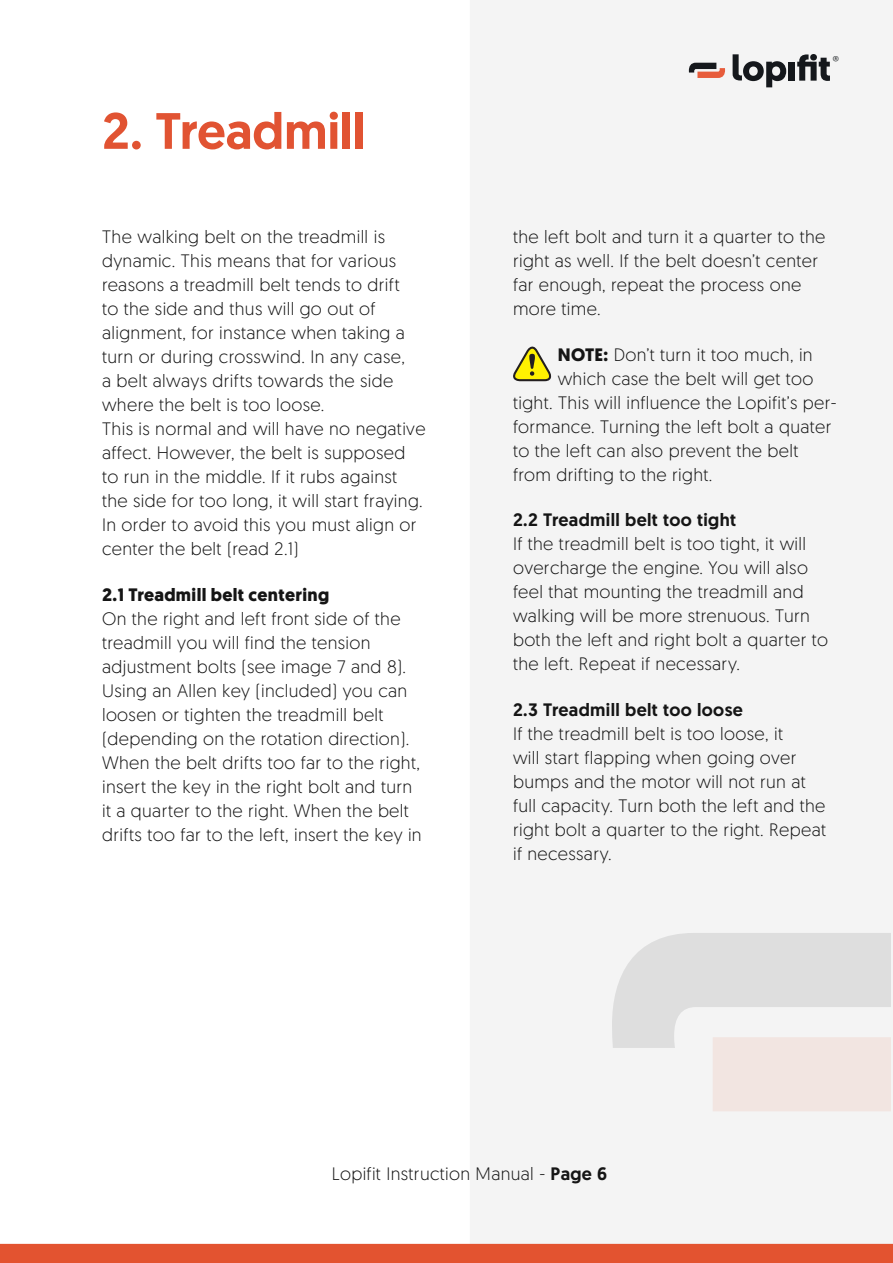
<style>
.page{position:relative;width:893px;height:1263px;background:#fff}
.page>*{position:absolute;margin:0;border:0;box-sizing:border-box;transform-origin:0 0}
.Titel{font:500 51px "Geomanist";color:#e15332}
.Paragraaf{font:300 18px/24px "Geomanist";letter-spacing:.02em;color:#151515}
.Paragraaf-2{font:500 18px "Geomanist";letter-spacing:.02em;color:#151515}
.Paragraaf-3{font:700 18px "Geomanist";letter-spacing:.02em;color:#151515}
.t1{font:300 13.5px "Geomanist";color:#292d2f}
.s1{font-weight:700}
.s2{font-weight:500}
</style>
<div class="page">
<div style="left:470px;top:0;width:423px;height:1263px;background:#f4f4f4"></div>
<div style="left:0;top:1244px;width:893px;height:19px;background:#e35330"></div>
<div style="left:789px;top:62px;width:6px;height:19px;background:#15181c"></div>
<svg style="left:797px;top:54px;width:33px;height:27px"></svg>
<svg style="left:733px;top:54px;width:53px;height:33px"></svg>
<svg style="left:689px;top:63px;width:36px;height:15px"></svg>
<svg style="left:612px;top:933px;width:279px;height:178px"></svg>
<svg style="left:513px;top:346px;width:39px;height:36px"></svg>
<p class="Titel" style="left:102px;top:97px;width:265px">2. Treadmill</p>
<p class="Paragraaf" style="left:102px;top:224px;width:304px">The walking belt on the treadmill is dynamic. This means that for various reasons a treadmill belt tends to drift to the side and thus will go out of alignment, for instance when taking a turn or during crosswind. In any case, a belt always drifts towards the side where the belt is too loose.</p>
<p class="Paragraaf" style="left:102px;top:416px;width:325px">This is normal and will have no negative affect. However, the belt is supposed to run in the middle. If it rubs against the side for too long, it will start fraying.<br>In order to avoid this you must align or center the belt (read 2.1)</p>
<p class="Paragraaf-3" style="left:102px;top:582px;width:229px">2.1 Treadmill belt centering</p>
<p class="Paragraaf" style="left:102px;top:606px;width:321px">On the right and left front side of the treadmill you will find the tension adjustment bolts (see image 7 and 8).<br>Using an Allen key (included) you can loosen or tighten the treadmill belt (depending on the rotation direction).<br>When the belt drifts too far to the right, insert the key in the right bolt and turn it a quarter to the right. When the belt drifts too far to the left, insert the key in</p>
<p class="t1" style="left:833px;top:52px;width:8px">®</p>
<p class="Paragraaf" style="left:513px;top:224px;width:314px">the left bolt and turn it a quarter to the right as well. If the belt doesn’t center far enough, repeat the process one more time.</p>
<p class="Paragraaf" style="left:558px;top:342px;width:257px"><span class="s1">NOTE:</span> Don’t turn it too much, in</p>
<p class="Paragraaf" style="left:558px;top:366px;width:257px">which case the belt will get too</p>
<p class="Paragraaf" style="left:513px;top:390px;width:325px">tight. This will influence the Lopifit’s per-</p>
<p class="Paragraaf" style="left:513px;top:414px;width:320px">formance. Turning the left bolt a quater</p>
<p class="Paragraaf" style="left:513px;top:438px;width:287px">to the left can also prevent the belt</p>
<p class="Paragraaf" style="left:513px;top:462px;width:201px">from drifting to the right.</p>
<p class="Paragraaf-2" style="left:513px;top:508px;width:225px">2.2 Treadmill belt too tight</p>
<p class="Paragraaf" style="left:513px;top:531px;width:317px">If the treadmill belt is too tight, it will overcharge the engine. You will also feel that mounting the treadmill and walking will be more strenuous. Turn both the left and right bolt a quarter to the left. Repeat if necessary.</p>
<p class="Paragraaf-2" style="left:513px;top:698px;width:231px">2.3 Treadmill belt too loose</p>
<p class="Paragraaf" style="left:513px;top:721px;width:314px">If the treadmill belt is too loose, it<br>will start flapping when going over bumps and the motor will not run at full capacity. Turn both the left and the right bolt a quarter to the right. Repeat if necessary.</p>
<p class="Paragraaf" style="left:332px;top:1161px;width:277px">Lopifit Instruction Manual - <span class="s2">Page 6</span></p>
</div>
